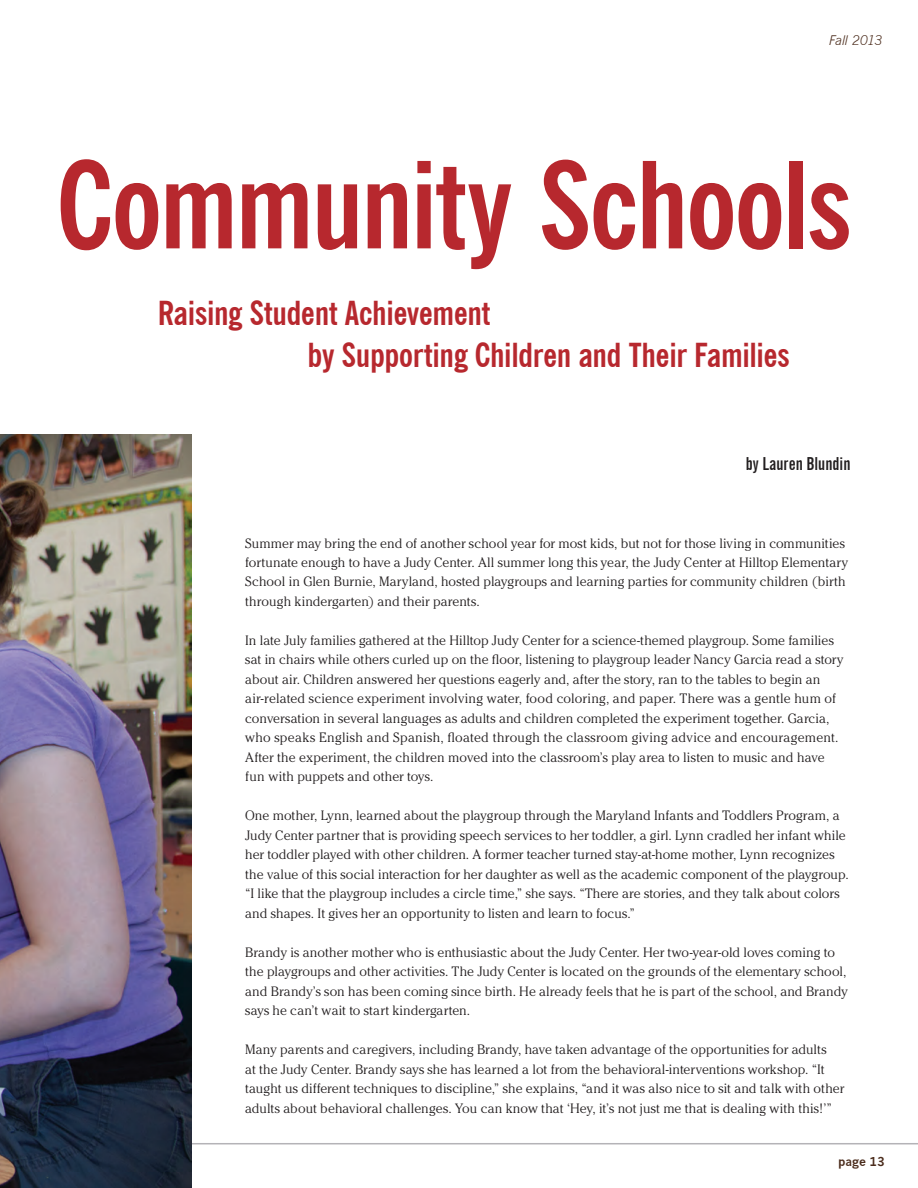
<style>
.page{position:relative;width:918px;height:1188px;background:#fff}
.page>*{position:absolute;margin:0;border:0;box-sizing:border-box;transform-origin:0 0}
.t1{font:700 condensed 119.55px "News Gothic BT";letter-spacing:-.02em;color:#b7282e}
.t2{font:700 condensed 33px/42px "News Gothic BT";letter-spacing:-.01em;color:#b7282e}
.t3{font:700 extra-condensed 18px "News Gothic BT";letter-spacing:.005em;color:#231f20}
.t4{font:300 13.5px/19.5px "Cheltenham";color:#231f20}
.t5{font:italic 300 13.5px "News Gothic BT";letter-spacing:-.035em;color:#4b2c1c}
.t6{font:700 12px "News Gothic";color:#4b2c1c}
</style>
<div class="page">
<hr style="left:191px;top:1143px;width:727px;height:1px;background:#b4b3b7">
<img style="left:0;top:435px;width:191px;height:753px">
<p class="t5" style="left:829px;top:32px;width:55px">Fall 2013</p>
<h1 class="t1" style="left:56px;top:132px;width:797px">Community Schools</h1>
<h2 class="t2" style="left:308px;top:292px;width:484px;text-indent:-150px">Raising Student Achievement<br>by Supporting Children and Their Families</h2>
<h3 class="t3" style="left:746px;top:452px;width:106px">by Lauren Blundin</h3>
<p class="t4" style="left:245px;top:533px;width:605px">Summer may bring the end of another school year for most kids, but not for those living in communities fortunate enough to have a Judy Center. All summer long this year, the Judy Center at Hilltop Elementary School in Glen Burnie, Maryland, hosted playgroups and learning parties for community children (birth through kindergarten) and their parents.</p>
<p class="t4" style="left:245px;top:630px;width:600px">In late July families gathered at the Hilltop Judy Center for a science-themed playgroup. Some families sat in chairs while others curled up on the floor, listening to playgroup leader Nancy Garcia read a story about air. Children answered her questions eagerly and, after the story, ran to the tables to begin an air-related science experiment involving water, food coloring, and paper. There was a gentle hum of conversation in several languages as adults and children completed the experiment together. Garcia, who speaks English and Spanish, floated through the classroom giving advice and encouragement.<br>After the experiment, the children moved into the classroom’s play area to listen to music and have fun with puppets and other toys.</p>
<p class="t4" style="left:245px;top:806px;width:605px">One mother, Lynn, learned about the playgroup through the Maryland Infants and Toddlers Program, a Judy Center partner that is providing speech services to her toddler, a girl. Lynn cradled her infant while her toddler played with other children. A former teacher turned stay-at-home mother, Lynn recognizes the value of this social interaction for her daughter as well as the academic component of the playgroup. “I like that the playgroup includes a circle time,” she says. “There are stories, and they talk about colors and shapes. It gives her an opportunity to listen and learn to focus.”</p>
<p class="t4" style="left:245px;top:942px;width:604px">Brandy is another mother who is enthusiastic about the Judy Center. Her two-year-old loves coming to the playgroups and other activities. The Judy Center is located on the grounds of the elementary school, and Brandy’s son has been coming since birth. He already feels that he is part of the school, and Brandy says he can’t wait to start kindergarten.</p>
<p class="t4" style="left:245px;top:1040px;width:601px">Many parents and caregivers, including Brandy, have taken advantage of the opportunities for adults<br>at the Judy Center. Brandy says she has learned a lot from the behavioral-interventions workshop. “It taught us different techniques to discipline,” she explains, “and it was also nice to sit and talk with other adults about behavioral challenges. You can know that ‘Hey, it’s not just me that is dealing with this!’”</p>
<p class="t6" style="left:838px;top:1154px;width:48px">page 13</p>
</div>
